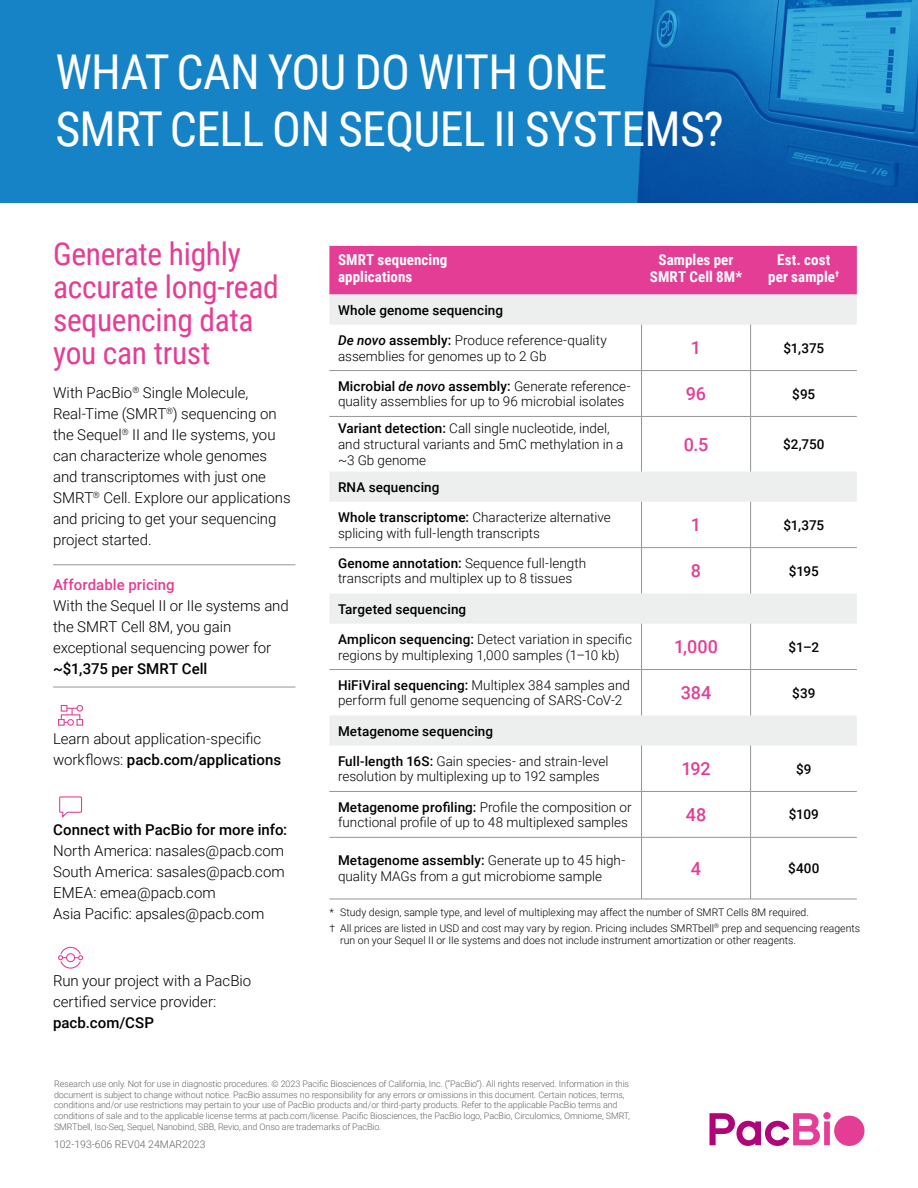
<style>
.page{position:relative;width:918px;height:1188px;background:#fff}
.page>*{position:absolute;margin:0;border:0;box-sizing:border-box;transform-origin:0 0}
.t1{font:48px/57.6px "Roboto Condensed";letter-spacing:-.015em;color:#fff}
.t2{font:31.5px/33px "Roboto Condensed";letter-spacing:-.01em;color:#e43d96}
.t3{font:500 18px "Roboto";letter-spacing:-.005em;color:#e43d96}
.t4{font:300 15px/21px "Roboto";letter-spacing:-.005em;color:#000}
.t5{font:700 15px/16.5px "Roboto Condensed";letter-spacing:.005em;color:#fff;text-align:center}
.t6{font:500 15px "Roboto";letter-spacing:.005em;color:#000}
.t7{font:500 15px "Roboto";letter-spacing:.005em;color:#e43d96}
.t8{font:300 13.5px/15.8px "Roboto";color:#000}
.t9{font:500 13.5px "Roboto";letter-spacing:.01em;color:#000}
.t10{font:300 10.5px/15.9px "Roboto";color:#000}
.t11{font:300 10.5px "Roboto";color:#636466}
.t12{font:300 9px/10.8px "Roboto";letter-spacing:-.01em;color:#636466}
.s1{font-weight:500}
.s2{font-weight:500;font-style:italic}
</style>
<div class="page">
<img style="left:0;top:0;width:918px;height:202px">
<hr style="left:53px;top:565px;width:243px;height:1px;background:#939598">
<hr style="left:53px;top:687px;width:243px;height:1px;background:#939598">
<svg style="left:58px;top:705px;width:26px;height:21px"></svg>
<svg style="left:58px;top:946px;width:26px;height:23px"></svg>
<div style="left:329px;top:246px;width:528px;height:49px;background:#e43d96"></div>
<svg style="left:329px;top:295px;width:528px;height:451px"></svg>
<hr style="left:642px;top:370px;width:109px;height:1px;background:#939598">
<hr style="left:329px;top:416px;width:313px;height:1px;background:#939598">
<hr style="left:329px;top:547px;width:313px;height:1px;background:#939598">
<hr style="left:642px;top:547px;width:109px;height:1px;background:#939598">
<hr style="left:751px;top:547px;width:106px;height:1px;background:#939598">
<hr style="left:329px;top:791px;width:313px;height:1px;background:#939598">
<hr style="left:329px;top:837px;width:313px;height:1px;background:#939598">
<hr style="left:642px;top:837px;width:109px;height:1px;background:#939598">
<hr style="left:642px;top:416px;width:109px;height:1px;background:#939598">
<hr style="left:329px;top:370px;width:313px;height:1px;background:#939598">
<hr style="left:751px;top:370px;width:106px;height:1px;background:#939598">
<hr style="left:751px;top:416px;width:106px;height:1px;background:#939598">
<hr style="left:751px;top:837px;width:106px;height:1px;background:#939598">
<hr style="left:750px;top:624px;width:1px;height:45px;background:#939598">
<hr style="left:642px;top:899px;width:109px;height:1px;background:#939598">
<hr style="left:750px;top:792px;width:1px;height:45px;background:#939598">
<hr style="left:750px;top:838px;width:1px;height:61px;background:#939598">
<hr style="left:751px;top:899px;width:106px;height:1px;background:#939598">
<hr style="left:641px;top:792px;width:1px;height:45px;background:#939598">
<hr style="left:641px;top:838px;width:1px;height:61px;background:#939598">
<hr style="left:329px;top:899px;width:313px;height:1px;background:#939598">
<hr style="left:641px;top:624px;width:1px;height:45px;background:#939598">
<hr style="left:641px;top:502px;width:1px;height:45px;background:#939598">
<hr style="left:750px;top:502px;width:1px;height:45px;background:#939598">
<hr style="left:641px;top:548px;width:1px;height:45px;background:#939598">
<hr style="left:750px;top:548px;width:1px;height:45px;background:#939598">
<hr style="left:641px;top:325px;width:1px;height:45px;background:#939598">
<hr style="left:750px;top:325px;width:1px;height:45px;background:#939598">
<hr style="left:641px;top:371px;width:1px;height:45px;background:#939598">
<hr style="left:750px;top:371px;width:1px;height:45px;background:#939598">
<hr style="left:641px;top:417px;width:1px;height:55px;background:#939598">
<hr style="left:750px;top:417px;width:1px;height:55px;background:#939598">
<hr style="left:329px;top:669px;width:313px;height:1px;background:#939598">
<hr style="left:642px;top:669px;width:109px;height:1px;background:#939598">
<hr style="left:641px;top:670px;width:1px;height:45px;background:#939598">
<hr style="left:751px;top:669px;width:106px;height:1px;background:#939598">
<hr style="left:750px;top:670px;width:1px;height:45px;background:#939598">
<hr style="left:641px;top:746px;width:1px;height:45px;background:#939598">
<hr style="left:750px;top:746px;width:1px;height:45px;background:#939598">
<hr style="left:642px;top:791px;width:109px;height:1px;background:#939598">
<hr style="left:751px;top:791px;width:106px;height:1px;background:#939598">
<svg style="left:710px;top:1112px;width:121px;height:34px"></svg>
<div style="left:834px;top:1116px;width:30px;height:30px;background:#e43d96;border-radius:50%"></div>
<h1 class="t1" style="left:55px;top:47px;width:670px">WHAT CAN YOU DO WITH ONE<br>SMRT CELL ON SEQUEL II SYSTEMS?</h1>
<h2 class="t2" style="left:53px;top:240px;width:227px">Generate highly accurate long-read sequencing data you can trust</h2>
<p class="t4" style="left:53px;top:383px;width:239px">With PacBio<sup>®</sup> Single Molecule,<br>Real-Time (SMRT<sup>®</sup>) sequencing on the Sequel<sup>®</sup> II and IIe systems, you can characterize whole genomes and transcriptomes with just one<br>SMRT<sup>®</sup> Cell. Explore our applications and pricing to get your sequencing project started.</p>
<p class="t7" style="left:53px;top:577px;width:123px">Affordable pricing</p>
<p class="t4" style="left:53px;top:596px;width:237px">With the Sequel II or IIe systems and the SMRT Cell 8M, you gain exceptional sequencing power for</p>
<p class="t6" style="left:53px;top:661px;width:156px">~$1,375 per SMRT Cell</p>
<p class="t4" style="left:53px;top:728px;width:230px">Learn about application-specific workflows: <span class="s1">pacb.com/applications</span></p>
<p class="t6" style="left:53px;top:823px;width:236px">Connect with PacBio for more info:</p>
<p class="t4" style="left:53px;top:840px;width:233px">North America: nasales@pacb.com<br>South America: sasales@pacb.com<br>EMEA: emea@pacb.com<br>Asia Pacific: apsales@pacb.com</p>
<p class="t4" style="left:53px;top:972px;width:200px">Run your project with a PacBio certified service provider:</p>
<p class="t6" style="left:53px;top:1016px;width:102px">pacb.com/CSP</p>
<p class="t5" style="left:338px;top:253px;width:111px;text-align:left">SMRT sequencing applications</p>
<p class="t5" style="left:650px;top:253px;width:94px">Samples per<br>SMRT Cell 8M*</p>
<p class="t5" style="left:768px;top:253px;width:73px">Est. cost per sample<sup>†</sup></p>
<p class="t9" style="left:338px;top:304px;width:167px">Whole genome sequencing</p>
<p class="t8" style="left:338px;top:333px;width:270px"><span class="s2">De novo</span> <span class="s1">assembly:</span> Produce reference-quality assemblies for genomes up to 2 Gb</p>
<h3 class="t3" style="left:691px;top:340px;width:12px">1</h3>
<p class="t9" style="left:783px;top:342px;width:42px">$1,375</p>
<p class="t8" style="left:338px;top:379px;width:294px"><span class="s1">Microbial</span> <span class="s2">de novo</span> <span class="s1">assembly:</span> Generate reference&shy;quality assemblies for up to 96 microbial isolates</p>
<h3 class="t3" style="left:686px;top:385px;width:22px">96</h3>
<p class="t9" style="left:792px;top:387px;width:25px">$95</p>
<p class="t8" style="left:338px;top:422px;width:287px"><span class="s1">Variant detection:</span> Call single nucleotide, indel, and structural variants and 5mC methylation in a ~3 Gb genome</p>
<h3 class="t3" style="left:684px;top:436px;width:26px">0.5</h3>
<p class="t9" style="left:783px;top:438px;width:43px">$2,750</p>
<p class="t9" style="left:338px;top:481px;width:103px">RNA sequencing</p>
<p class="t8" style="left:338px;top:509px;width:274px"><span class="s1">Whole transcriptome:</span> Characterize alternative splicing with full-length transcripts</p>
<h3 class="t3" style="left:691px;top:517px;width:12px">1</h3>
<p class="t9" style="left:783px;top:519px;width:42px">$1,375</p>
<p class="t8" style="left:338px;top:556px;width:250px"><span class="s1">Genome annotation:</span> Sequence full-length transcripts and multiplex up to 8 tissues</p>
<h3 class="t3" style="left:691px;top:562px;width:12px">8</h3>
<p class="t9" style="left:789px;top:564px;width:31px">$195</p>
<p class="t9" style="left:338px;top:602px;width:130px">Targeted sequencing</p>
<p class="t8" style="left:338px;top:631px;width:296px"><span class="s1">Amplicon sequencing:</span> Detect variation in specific regions by multiplexing 1,000 samples (1–10 kb)</p>
<h3 class="t3" style="left:674px;top:638px;width:45px">1,000</h3>
<p class="t9" style="left:789px;top:641px;width:32px">$1–2</p>
<p class="t8" style="left:338px;top:678px;width:294px"><span class="s1">HiFiViral sequencing:</span> Multiplex 384 samples and perform full genome sequencing of SARS-CoV-2</p>
<h3 class="t3" style="left:681px;top:684px;width:32px">384</h3>
<p class="t9" style="left:792px;top:686px;width:25px">$39</p>
<p class="t9" style="left:338px;top:724px;width:157px">Metagenome sequencing</p>
<p class="t8" style="left:338px;top:753px;width:272px"><span class="s1">Full-length 16S:</span> Gain species- and strain-level resolution by multiplexing up to 192 samples</p>
<h3 class="t3" style="left:681px;top:760px;width:31px">192</h3>
<p class="t9" style="left:796px;top:762px;width:17px">$9</p>
<p class="t8" style="left:338px;top:798px;width:295px"><span class="s1">Metagenome profiling:</span> Profile the composition or functional profile of up to 48 multiplexed samples</p>
<h3 class="t3" style="left:686px;top:806px;width:22px">48</h3>
<p class="t9" style="left:789px;top:808px;width:32px">$109</p>
<p class="t8" style="left:338px;top:852px;width:289px"><span class="s1">Metagenome assembly:</span> Generate up to 45 high&shy;quality MAGs from a gut microbiome sample</p>
<h3 class="t3" style="left:691px;top:860px;width:12px">4</h3>
<p class="t9" style="left:788px;top:862px;width:33px">$400</p>
<p class="t10" style="left:329px;top:904px;width:532px">* Study design, sample type, and level of multiplexing may affect the number of SMRT Cells 8M required.<br>† All prices are listed in USD and cost may vary by region. Pricing includes SMRTbell<sup>®</sup> prep and sequencing reagents</p>
<p class="t10" style="left:340px;top:933px;width:457px">run on your Sequel II or IIe systems and does not include instrument amortization or other reagents.</p>
<p class="t12" style="left:54px;top:1078px;width:577px">Research use only. Not for use in diagnostic procedures. © 2023 Pacific Biosciences of California, Inc. (“PacBio”). All rights reserved. Information in this document is subject to change without notice. PacBio assumes no responsibility for any errors or omissions in this document. Certain notices, terms, conditions and/or use restrictions may pertain to your use of PacBio products and/or third-party products. Refer to the applicable PacBio terms and conditions of sale and to the applicable license terms at pacb.com/license. Pacific Biosciences, the PacBio logo, PacBio, Circulomics, Omniome, SMRT, SMRTbell, Iso-Seq, Sequel, Nanobind, SBB, Revio, and Onso are trademarks of PacBio.</p>
<p class="t11" style="left:54px;top:1139px;width:153px">102-193-606 REV04 24MAR2023</p>
</div>
